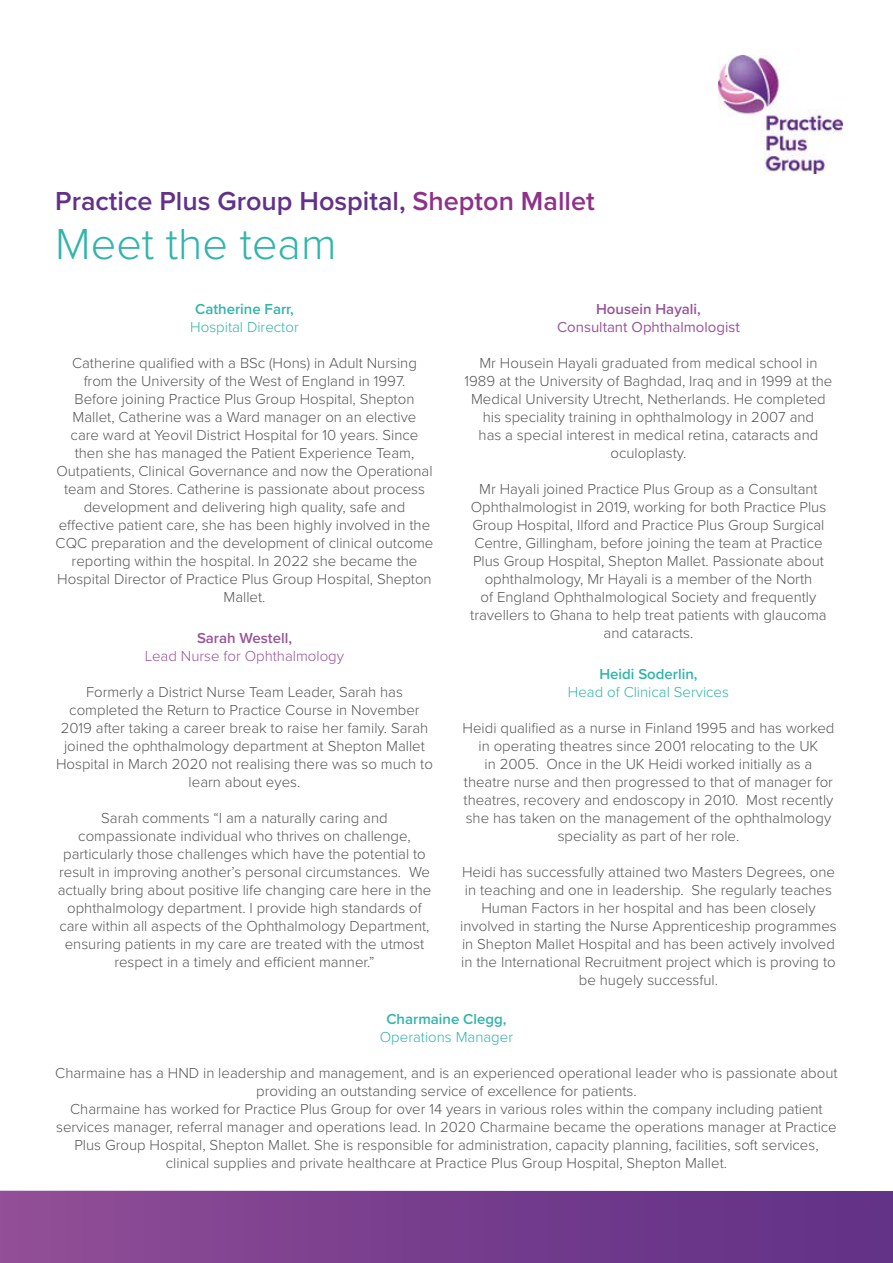
<style>
.page{position:relative;width:893px;height:1263px;background:#fff}
.page>*{position:absolute;margin:0;border:0;box-sizing:border-box;transform-origin:0 0}
.t1{font:300 45px "Proxima Nova";color:#31b5aa}
.t2{font:600 27px "Proxima Nova";color:#623288}
.t3{font:300 15px/18px "Proxima Nova";color:#575756;text-align:center}
.t4{font:300 15px "Proxima Nova";color:#31b5aa}
.t5{font:600 15px "Proxima Nova";color:#31b5aa}
.t6{font:600 15px "Proxima Nova";color:#99549a}
.t7{font:15px "Proxima Nova";color:#99549a}
.t8{font:300 15px "Proxima Nova";color:#99549a}
.s1{color:#8e3189}
</style>
<div class="page">
<div style="left:0;top:1191px;width:893px;height:72px;background:linear-gradient(to right,#904d96,#5f3086)"></div>
<img style="left:719px;top:55px;width:123px;height:119px">
<h2 class="t2" style="left:55px;top:181px;width:541px">Practice Plus Group Hospital, <span class="s1">Shepton Mallet</span></h2>
<h1 class="t1" style="left:55px;top:210px;width:283px">Meet the team</h1>
<p class="t5" style="left:195px;top:298px;width:100px">Catherine Farr,</p>
<p class="t4" style="left:190px;top:316px;width:110px">Hospital Director</p>
<p class="t3" style="left:56px;top:353px;width:379px">Catherine qualified with a BSc (Hons) in Adult Nursing<br>from the University of the West of England in 1997.<br>Before joining Practice Plus Group Hospital, Shepton Mallet, Catherine was a Ward manager on an elective<br>care ward at Yeovil District Hospital for 10 years. Since then she has managed the Patient Experience Team, Outpatients, Clinical Governance and now the Operational team and Stores. Catherine is passionate about process development and delivering high quality, safe and effective patient care, she has been highly involved in the CQC preparation and the development of clinical outcome reporting within the hospital. In 2022 she became the Hospital Director of Practice Plus Group Hospital, Shepton Mallet.</p>
<p class="t6" style="left:197px;top:627px;width:96px">Sarah Westell,</p>
<p class="t8" style="left:145px;top:645px;width:201px">Lead Nurse for Ophthalmology</p>
<p class="t3" style="left:56px;top:682px;width:378px">Formerly a District Nurse Team Leader, Sarah has completed the Return to Practice Course in November 2019 after taking a career break to raise her family. Sarah joined the ophthalmology department at Shepton Mallet Hospital in March 2020 not realising there was so much to learn about eyes.</p>
<p class="t3" style="left:58px;top:808px;width:375px">Sarah comments “I am a naturally caring and compassionate individual who thrives on challenge, particularly those challenges which have the potential to result in improving another’s personal circumstances. We actually bring about positive life changing care here in the ophthalmology department. I provide high standards of care within all aspects of the Ophthalmology Department, ensuring patients in my care are treated with the utmost respect in a timely and efficient manner.”</p>
<p class="t6" style="left:596px;top:298px;width:106px">Housein Hayali,</p>
<p class="t7" style="left:557px;top:316px;width:184px">Consultant Ophthalmologist</p>
<p class="t3" style="left:464px;top:353px;width:369px">Mr Housein Hayali graduated from medical school in 1989 at the University of Baghdad, Iraq and in 1999 at the Medical University Utrecht, Netherlands. He completed his speciality training in ophthalmology in 2007 and<br>has a special interest in medical retina, cataracts and oculoplasty.</p>
<p class="t3" style="left:470px;top:479px;width:358px">Mr Hayali joined Practice Plus Group as a Consultant Ophthalmologist in 2019, working for both Practice Plus Group Hospital, Ilford and Practice Plus Group Surgical Centre, Gillingham, before joining the team at Practice Plus Group Hospital, Shepton Mallet. Passionate about ophthalmology, Mr Hayali is a member of the North<br>of England Ophthalmological Society and frequently travellers to Ghana to help treat patients with glaucoma and cataracts.</p>
<p class="t5" style="left:599px;top:663px;width:100px">Heidi Soderlin,</p>
<p class="t4" style="left:568px;top:681px;width:163px">Head of Clinical Services</p>
<p class="t3" style="left:462px;top:718px;width:373px">Heidi qualified as a nurse in Finland 1995 and has worked in operating theatres since 2001 relocating to the UK<br>in 2005. Once in the UK Heidi worked initially as a theatre nurse and then progressed to that of manager for theatres, recovery and endoscopy in 2010. Most recently she has taken on the management of the ophthalmology speciality as part of her role.</p>
<p class="t3" style="left:460px;top:862px;width:378px">Heidi has successfully attained two Masters Degrees, one in teaching and one in leadership. She regularly teaches Human Factors in her hospital and has been closely involved in starting the Nurse Apprenticeship programmes in Shepton Mallet Hospital and has been actively involved in the International Recruitment project which is proving to be hugely successful.</p>
<p class="t5" style="left:386px;top:1008px;width:122px">Charmaine Clegg,</p>
<p class="t4" style="left:380px;top:1026px;width:135px">Operations Manager</p>
<p class="t3" style="left:55px;top:1063px;width:784px">Charmaine has a HND in leadership and management, and is an experienced operational leader who is passionate about providing an outstanding service of excellence for patients.<br>Charmaine has worked for Practice Plus Group for over 14 years in various roles within the company including patient services manager, referral manager and operations lead. In 2020 Charmaine became the operations manager at Practice Plus Group Hospital, Shepton Mallet. She is responsible for administration, capacity planning, facilities, soft services, clinical supplies and private healthcare at Practice Plus Group Hospital, Shepton Mallet.</p>
</div>
